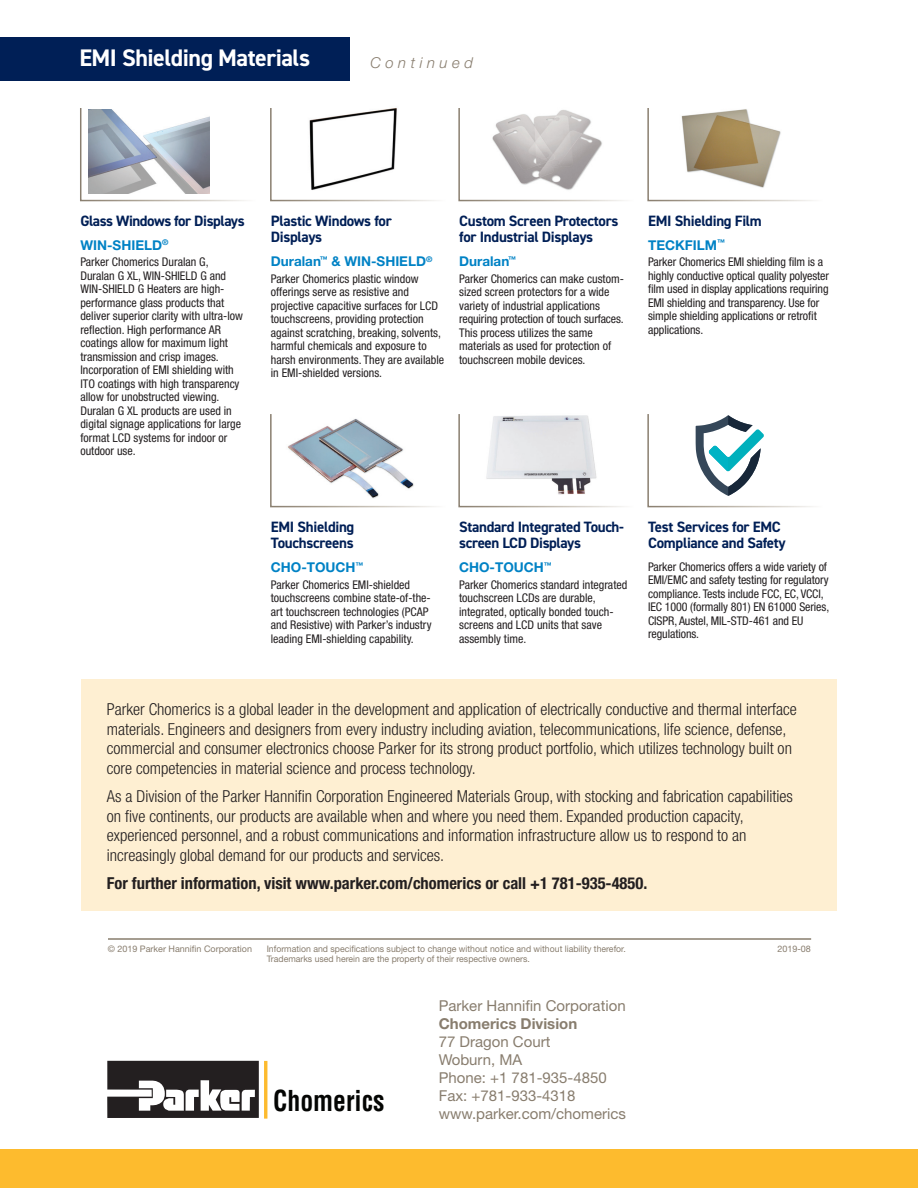
<style>
.page{position:relative;width:918px;height:1188px;background:#fff}
.page>*{position:absolute;margin:0;border:0;box-sizing:border-box;transform-origin:0 0}
.t1{font:700 condensed 28.05px "Helvetica";color:#040503;scale:.91 1}
.t2{font:700 24px "DIN2014";letter-spacing:-.02em;color:#fff}
.t3{font:300 condensed 16.5px/19.5px "Helvetica Neue LT Std";color:#231f20}
.t4{font:700 condensed 16.5px "Helvetica Neue LT Std";color:#231f20}
.t5{font:700 15px/16.5px "DIN2014";letter-spacing:-.02em;color:#001f56}
.t6{font:15px "Helvetica Neue LT Std";color:#887d6e}
.t7{font:700 15px "Helvetica Neue LT Std";color:#887d6e}
.t8{font:italic 300 15px "Helvetica Neue LT Std";letter-spacing:.3em;color:#887d6e}
.t9{font:700 13.5px "Helvetica Neue LT Std";color:#0082c5}
.t10{font:condensed 12px/13.5px "Helvetica Neue LT Std";color:#231f20}
.t11{font:9px "Helvetica Neue LT Std";color:#887d6e}
</style>
<div class="page">
<div style="left:81px;top:680px;width:756px;height:231px;background:#feefd2"></div>
<div style="left:0;top:1150px;width:918px;height:38px;background:#fdbb2e"></div>
<hr style="left:108px;top:938px;width:703px;height:2px;background:#887d6e">
<svg style="left:270px;top:108px;width:166px;height:94px"></svg>
<svg style="left:80px;top:108px;width:166px;height:94px"></svg>
<svg style="left:458px;top:108px;width:166px;height:94px"></svg>
<svg style="left:647px;top:108px;width:166px;height:94px"></svg>
<div style="left:0;top:38px;width:349px;height:43px;background:#001f56"></div>
<svg style="left:270px;top:414px;width:166px;height:94px"></svg>
<svg style="left:458px;top:414px;width:166px;height:94px"></svg>
<svg style="left:647px;top:414px;width:166px;height:94px"></svg>
<img style="left:306px;top:108px;width:95px;height:87px">
<img style="left:89px;top:109px;width:120px;height:85px">
<svg style="left:107px;top:1061px;width:152px;height:57px"></svg>
<hr style="left:264px;top:1061px;width:3px;height:58px;background:#fdbb2e">
<p class="t2" style="left:79px;top:42px;width:232px">EMI Shielding Materials</p>
<p class="t8" style="left:370px;top:54px;width:104px">Continued</p>
<p class="t5" style="left:80px;top:212px;width:166px">Glass Windows for Displays</p>
<p class="t9" style="left:80px;top:237px;width:90px">WIN-SHIELD<sup>®</sup></p>
<p class="t10" style="left:80px;top:255px;width:164px">Parker Chomerics Duralan G,<br>Duralan G XL, WIN-SHIELD G and<br>WIN-SHIELD G Heaters are high&shy;performance glass products that deliver superior clarity with ultra-low reflection. High performance AR coatings allow for maximum light transmission and crisp images.<br>Incorporation of EMI shielding with<br>ITO coatings with high transparency allow for unobstructed viewing.<br>Duralan G XL products are used in digital signage applications for large format LCD systems for indoor or outdoor use.</p>
<p class="t5" style="left:271px;top:212px;width:123px">Plastic Windows for<br>Displays</p>
<p class="t9" style="left:271px;top:253px;width:163px">Duralan<sup>™</sup> &amp; WIN-SHIELD<sup>®</sup></p>
<p class="t10" style="left:271px;top:272px;width:175px">Parker Chomerics plastic window offerings serve as resistive and projective capacitive surfaces for LCD touchscreens, providing protection against scratching, breaking, solvents, harmful chemicals and exposure to harsh environments. They are available in EMI-shielded versions.</p>
<p class="t5" style="left:459px;top:212px;width:161px">Custom Screen Protectors for Industrial Displays</p>
<p class="t9" style="left:459px;top:253px;width:59px">Duralan<sup>™</sup></p>
<p class="t10" style="left:459px;top:272px;width:166px">Parker Chomerics can make custom&shy;sized screen protectors for a wide variety of industrial applications requiring protection of touch surfaces.<br>This process utilizes the same materials as used for protection of touchscreen mobile devices.</p>
<p class="t5" style="left:648px;top:212px;width:115px">EMI Shielding Film</p>
<p class="t9" style="left:648px;top:237px;width:78px">TECKFILM<sup>™</sup></p>
<p class="t10" style="left:648px;top:255px;width:182px">Parker Chomerics EMI shielding film is a highly conductive optical quality polyester film used in display applications requiring EMI shielding and transparency. Use for simple shielding applications or retrofit applications.</p>
<p class="t5" style="left:271px;top:518px;width:85px">EMI Shielding<br>Touchscreens</p>
<p class="t9" style="left:271px;top:559px;width:94px">CHO-TOUCH<sup>™</sup></p>
<p class="t10" style="left:271px;top:578px;width:162px">Parker Chomerics EMI-shielded touchscreens combine state-of-the&shy;art touchscreen technologies (PCAP and Resistive) with Parker’s industry leading EMI-shielding capability.</p>
<p class="t5" style="left:459px;top:518px;width:166px">Standard Integrated Touch&shy;screen LCD Displays</p>
<p class="t9" style="left:459px;top:559px;width:94px">CHO-TOUCH<sup>™</sup></p>
<p class="t10" style="left:459px;top:578px;width:170px">Parker Chomerics standard integrated touchscreen LCDs are durable, integrated, optically bonded touch&shy;screens and LCD units that save assembly time.</p>
<p class="t5" style="left:648px;top:518px;width:139px">Test Services for EMC<br>Compliance and Safety</p>
<p class="t10" style="left:648px;top:560px;width:183px">Parker Chomerics offers a wide variety of EMI/EMC and safety testing for regulatory compliance. Tests include FCC, EC, VCCI, IEC 1000 (formally 801) EN 61000 Series, CISPR, Austel, MIL-STD-461 and EU regulations.</p>
<p class="t3" style="left:107px;top:700px;width:691px">Parker Chomerics is a global leader in the development and application of electrically conductive and thermal interface materials. Engineers and designers from every industry including aviation, telecommunications, life science, defense, commercial and consumer electronics choose Parker for its strong product portfolio, which utilizes technology built on core competencies in material science and process technology.</p>
<p class="t3" style="left:107px;top:787px;width:687px">As a Division of the Parker Hannifin Corporation Engineered Materials Group, with stocking and fabrication capabilities on five continents, our products are available when and where you need them. Expanded production capacity, experienced personnel, and a robust communications and information infrastructure allow us to respond to an increasingly global demand for our products and services.</p>
<p class="t4" style="left:107px;top:874px;width:542px">For further information, visit www.parker.com/chomerics or call +1 781-935-4850.</p>
<p class="t11" style="left:108px;top:943px;width:146px">© 2019 Parker Hannifin Corporation</p>
<p class="t11" style="left:267px;top:943px;width:361px">Information and specifications subject to change without notice and without liability therefor.</p>
<p class="t11" style="left:777px;top:943px;width:35px">2019-08</p>
<p class="t11" style="left:267px;top:954px;width:265px">Trademarks used herein are the property of their respective owners.</p>
<p class="t1" style="left:273px;top:1084px;width:124px">Chomerics</p>
<p class="t6" style="left:439px;top:997px;width:188px">Parker Hannifin Corporation</p>
<p class="t7" style="left:439px;top:1015px;width:140px">Chomerics Division</p>
<p class="t6" style="left:439px;top:1033px;width:113px">77 Dragon Court</p>
<p class="t6" style="left:439px;top:1051px;width:85px">Woburn, MA</p>
<p class="t6" style="left:439px;top:1069px;width:169px">Phone: +1 781-935-4850</p>
<p class="t6" style="left:439px;top:1087px;width:138px">Fax: +781-933-4318</p>
<p class="t6" style="left:439px;top:1105px;width:189px">www.parker.com/chomerics</p>
</div>
